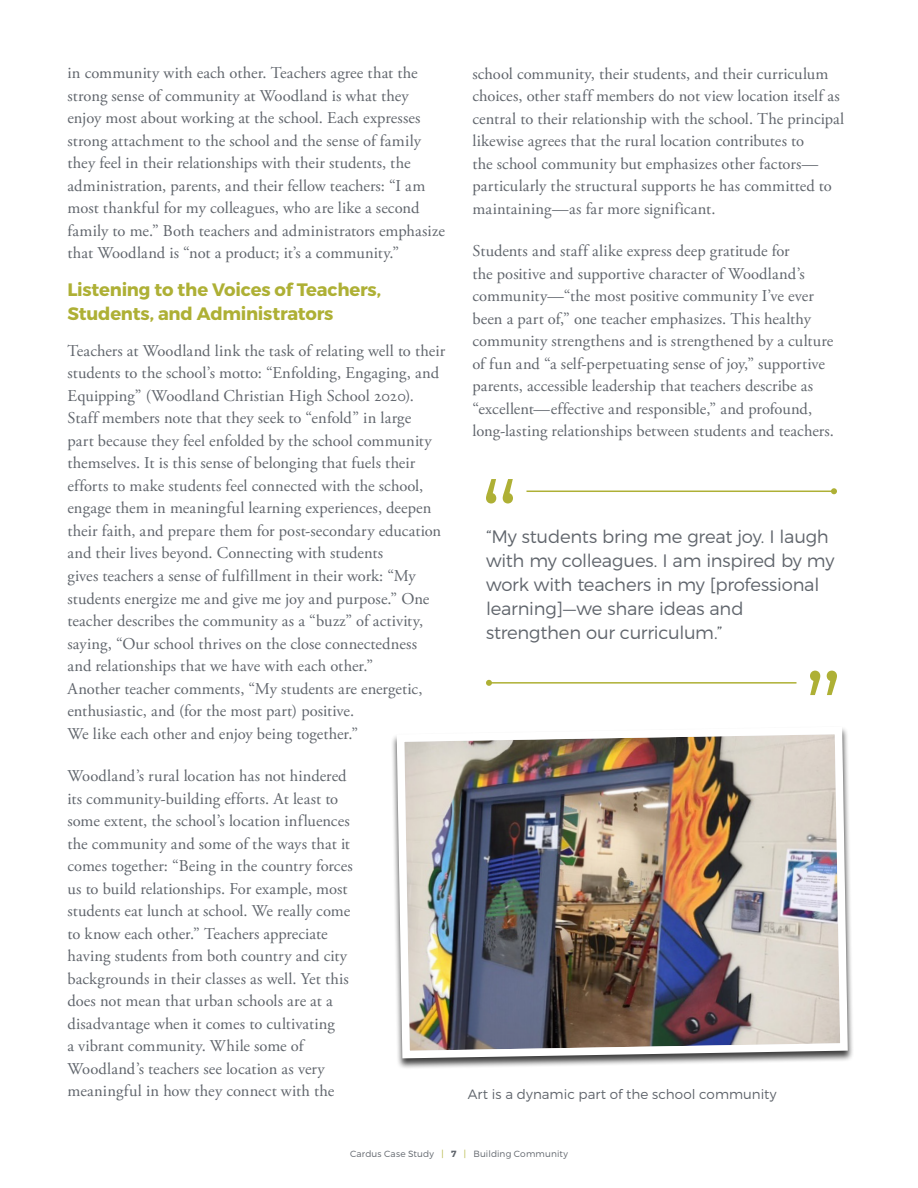
<style>
.page{position:relative;width:918px;height:1188px;background:#fff}
.page>*{position:absolute;margin:0;border:0;box-sizing:border-box;transform-origin:0 0}
.t1{font:300 18px/24px "Montserrat";letter-spacing:-.01em;color:#60656c}
.t2{font:700 18px/24px "Montserrat";letter-spacing:-.015em;color:#aeb035}
.t3{font:16.5px/22.5px "Adobe Garamond Pro";letter-spacing:.005em;color:#60656c}
.t4{font:300 13.5px "Montserrat";color:#60656c}
.t5{font:300 9px "Montserrat";letter-spacing:.015em;color:#60656c}
.s1{color:#aeb035}
.s2{font-weight:700}
</style>
<div class="page">
<img style="left:393px;top:490px;width:459px;height:578px">
<svg style="left:486px;top:479px;width:27px;height:24px"></svg>
<svg style="left:810px;top:671px;width:27px;height:24px"></svg>
<hr style="left:526px;top:491px;width:308px;height:1px;background:#aeb035">
<svg style="left:831px;top:488px;width:6px;height:6px"></svg>
<hr style="left:489px;top:682px;width:307px;height:2px;background:#aeb035">
<svg style="left:486px;top:680px;width:6px;height:6px"></svg>
<p class="t3" style="left:68px;top:63px;width:379px">in community with each other. Teachers agree that the strong sense of community at Woodland is what they enjoy most about working at the school. Each expresses strong attachment to the school and the sense of family they feel in their relationships with their students, the administration, parents, and their fellow teachers: “I am most thankful for my colleagues, who are like a second family to me.” Both teachers and administrators emphasize that Woodland is “not a product; it’s a community.”</p>
<p class="t2" style="left:68px;top:278px;width:315px">Listening to the Voices of Teachers,<br>Students, and Administrators</p>
<p class="t3" style="left:68px;top:340px;width:379px">Teachers at Woodland link the task of relating well to their students to the school’s motto: “Enfolding, Engaging, and Equipping” (Woodland Christian High School 2020).<br>Staff members note that they seek to “enfold” in large<br>part because they feel enfolded by the school community themselves. It is this sense of belonging that fuels their efforts to make students feel connected with the school, engage them in meaningful learning experiences, deepen their faith, and prepare them for post-secondary education and their lives beyond. Connecting with students<br>gives teachers a sense of fulfillment in their work: “My students energize me and give me joy and purpose.” One teacher describes the community as a “buzz” of activity, saying, “Our school thrives on the close connectedness<br>and relationships that we have with each other.”<br>Another teacher comments, “My students are energetic, enthusiastic, and (for the most part) positive.<br>We like each other and enjoy being together.”</p>
<p class="t3" style="left:68px;top:765px;width:287px">Woodland’s rural location has not hindered its community-building efforts. At least to some extent, the school’s location influences the community and some of the ways that it comes together: “Being in the country forces us to build relationships. For example, most students eat lunch at school. We really come to know each other.” Teachers appreciate having students from both country and city backgrounds in their classes as well. Yet this does not mean that urban schools are at a disadvantage when it comes to cultivating<br>a vibrant community. While some of Woodland’s teachers see location as very meaningful in how they connect with the</p>
<p class="t3" style="left:472px;top:63px;width:373px">school community, their students, and their curriculum choices, other staff members do not view location itself as central to their relationship with the school. The principal likewise agrees that the rural location contributes to<br>the school community but emphasizes other factors— particularly the structural supports he has committed to maintaining—as far more significant.</p>
<p class="t3" style="left:472px;top:241px;width:363px">Students and staff alike express deep gratitude for<br>the positive and supportive character of Woodland’s community—“the most positive community I’ve ever been a part of,” one teacher emphasizes. This healthy community strengthens and is strengthened by a culture of fun and “a self-perpetuating sense of joy,” supportive parents, accessible leadership that teachers describe as “excellent—effective and responsible,” and profound, long-lasting relationships between students and teachers.</p>
<p class="t1" style="left:486px;top:524px;width:350px">“My students bring me great joy. I laugh with my colleagues. I am inspired by my work with teachers in my [professional learning]—we share ideas and strengthen our curriculum.”</p>
<p class="t4" style="left:468px;top:1086px;width:310px">Art is a dynamic part of the school community</p>
<p class="t5" style="left:350px;top:1149px;width:219px">Cardus Case Study <span class="s1">|</span> <span class="s2">7</span> <span class="s1">|</span> Building Community</p>
</div>
